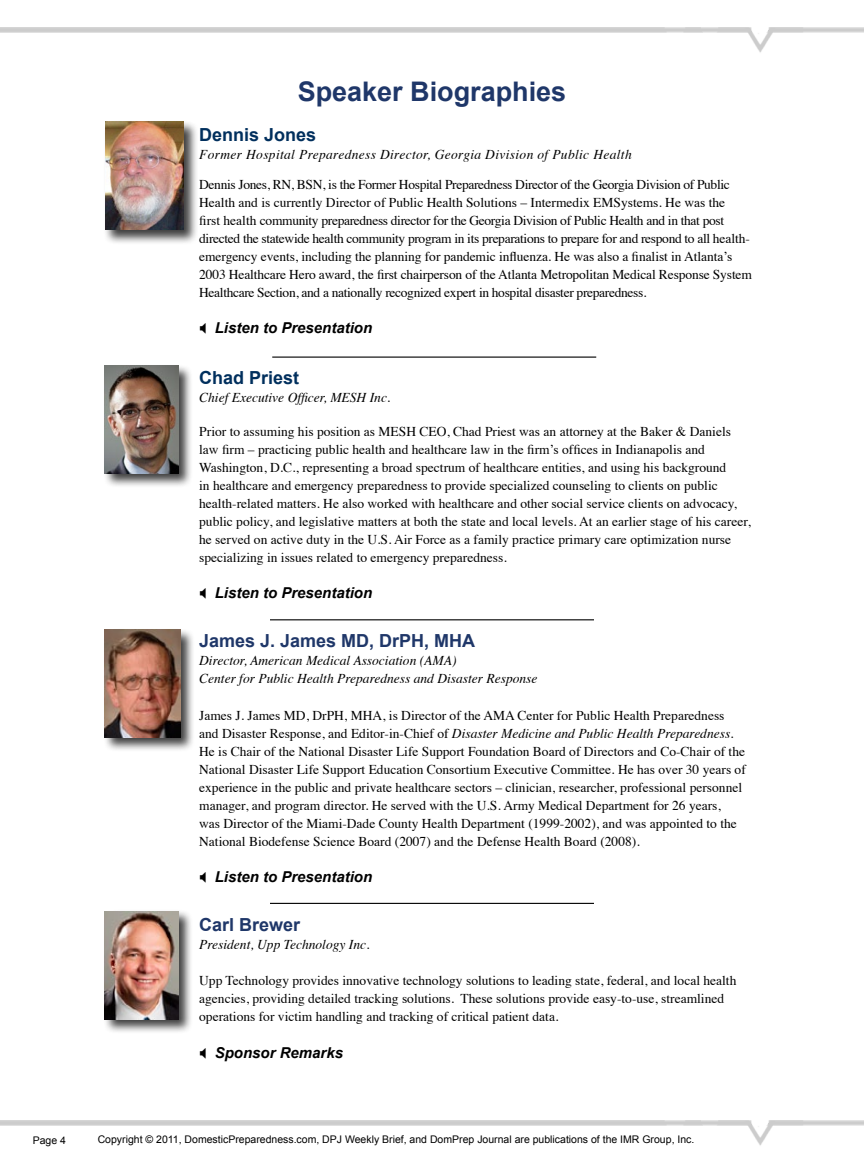
<style>
.page{position:relative;width:864px;height:1175px;background:#fff}
.page>*{position:absolute;margin:0;border:0;box-sizing:border-box;transform-origin:0 0}
.t1{font:700 27px "Arial";color:#1f3769}
.t2{font:700 18px "Arial";color:#1f3769}
.t3{font:700 18px "Arial";color:#002f5d}
.t4{font:italic 700 15px "Arial";color:#000}
.t5{font:13.5px/18px "Times";color:#000}
.t6{font:13.5px/18px "Times";letter-spacing:-.025em;color:#000}
.t7{font:italic 13.5px/18px "Times";color:#000}
.t8{font:italic 13.5px "Times";letter-spacing:.025em;color:#000}
.t9{font:10.5px "Arial";color:#000}
.s1{font-style:italic}
</style>
<div class="page">
<img style="left:0;top:27px;width:864px;height:26px">
<img style="left:0;top:1120px;width:864px;height:26px">
<hr style="left:272px;top:356px;width:324px;height:2px;background:#000">
<hr style="left:270px;top:619px;width:324px;height:1px;background:#000">
<div style="left:104px;top:120px;width:95px;height:124px;background:#000;opacity:.75"></div>
<img style="left:105px;top:122px;width:78px;height:108px">
<div style="left:103px;top:364px;width:90px;height:124px;background:#000;opacity:.75"></div>
<img style="left:105px;top:365px;width:73px;height:108px">
<div style="left:103px;top:628px;width:92px;height:124px;background:#000;opacity:.75"></div>
<img style="left:105px;top:629px;width:75px;height:108px">
<hr style="left:270px;top:902px;width:324px;height:2px;background:#000">
<div style="left:103px;top:909px;width:90px;height:124px;background:#000;opacity:.75"></div>
<img style="left:105px;top:911px;width:73px;height:108px">
<h1 class="t1" style="left:298px;top:74px;width:270px">Speaker Biographies</h1>
<h2 class="t3" style="left:199px;top:122px;width:119px">Dennis Jones</h2>
<p class="t8" style="left:199px;top:142px;width:434px">Former Hospital Preparedness Director, Georgia Division of Public Health</p>
<p class="t6" style="left:199px;top:174px;width:554px">Dennis Jones, RN, BSN, is the Former Hospital Preparedness Director of the Georgia Division of Public Health and is currently Director of Public Health Solutions – Intermedix EMSystems. He was the<br>first health community preparedness director for the Georgia Division of Public Health and in that post directed the statewide health community program in its preparations to prepare for and respond to all health&shy;emergency events, including the planning for pandemic influenza. He was also a finalist in Atlanta’s 2003 Healthcare Hero award, the first chairperson of the Atlanta Metropolitan Medical Response System Healthcare Section, and a nationally recognized expert in hospital disaster preparedness.</p>
<p class="t4" style="left:215px;top:318px;width:159px">Listen to Presentation</p>
<h2 class="t3" style="left:199px;top:365px;width:102px">Chad Priest</h2>
<p class="t7" style="left:199px;top:387px;width:193px">Chief Executive Officer, MESH Inc.</p>
<p class="t5" style="left:199px;top:421px;width:553px">Prior to assuming his position as MESH CEO, Chad Priest was an attorney at the Baker &amp; Daniels law firm – practicing public health and healthcare law in the firm’s offices in Indianapolis and Washington, D.C., representing a broad spectrum of healthcare entities, and using his background<br>in healthcare and emergency preparedness to provide specialized counseling to clients on public health-related matters. He also worked with healthcare and other social service clients on advocacy, public policy, and legislative matters at both the state and local levels. At an earlier stage of his career, he served on active duty in the U.S. Air Force as a family practice primary care optimization nurse specializing in issues related to emergency preparedness.</p>
<p class="t4" style="left:215px;top:583px;width:159px">Listen to Presentation</p>
<h2 class="t2" style="left:199px;top:629px;width:278px">James J. James MD, DrPH, MHA</h2>
<p class="t7" style="left:199px;top:651px;width:340px">Director, American Medical Association (AMA)<br>Center for Public Health Preparedness and Disaster Response</p>
<p class="t5" style="left:199px;top:705px;width:548px">James J. James MD, DrPH, MHA, is Director of the AMA Center for Public Health Preparedness and Disaster Response, and Editor-in-Chief of <span class="s1">Disaster Medicine and Public Health Preparedness</span>.<br>He is Chair of the National Disaster Life Support Foundation Board of Directors and Co-Chair of the National Disaster Life Support Education Consortium Executive Committee. He has over 30 years of experience in the public and private healthcare sectors – clinician, researcher, professional personnel manager, and program director. He served with the U.S. Army Medical Department for 26 years,<br>was Director of the Miami-Dade County Health Department (1999-2002), and was appointed to the National Biodefense Science Board (2007) and the Defense Health Board (2008).</p>
<p class="t4" style="left:215px;top:867px;width:159px">Listen to Presentation</p>
<h2 class="t2" style="left:199px;top:912px;width:103px">Carl Brewer</h2>
<p class="t7" style="left:199px;top:934px;width:172px">President, Upp Technology Inc.</p>
<p class="t5" style="left:199px;top:970px;width:539px">Upp Technology provides innovative technology solutions to leading state, federal, and local health agencies, providing detailed tracking solutions. These solutions provide easy-to-use, streamlined operations for victim handling and tracking of critical patient data.</p>
<p class="t4" style="left:215px;top:1043px;width:130px">Sponsor Remarks</p>
<p class="t9" style="left:33px;top:1133px;width:35px">Page 4</p>
<p class="t9" style="left:98px;top:1132px;width:598px">Copyright © 2011, DomesticPreparedness.com, DPJ Weekly Brief, and DomPrep Journal are publications of the IMR Group, Inc.</p>
</div>
